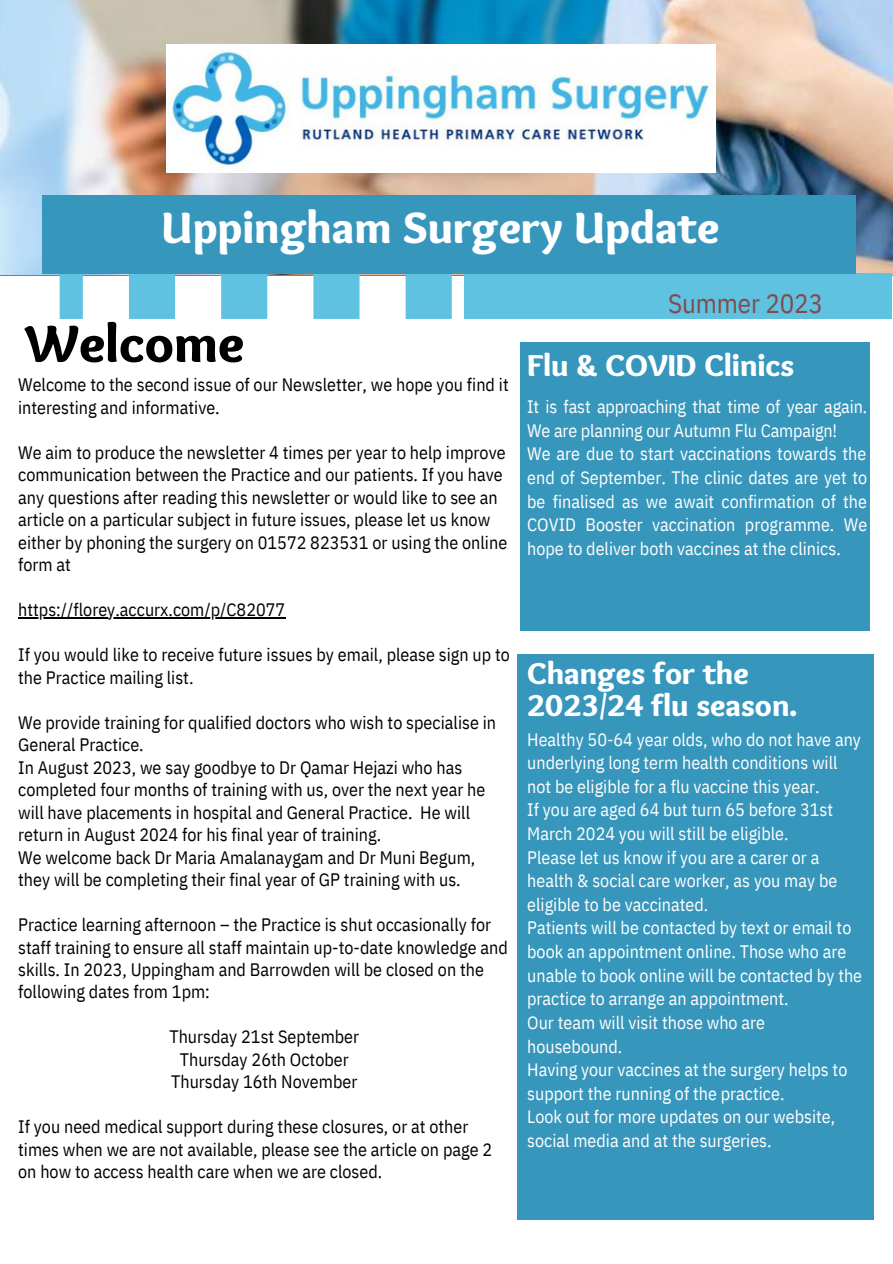
<style>
.page{position:relative;width:893px;height:1264px;background:#fff}
.page>*{position:absolute;margin:0;border:0;box-sizing:border-box;transform-origin:0 0}
.t1{font:900 53.85px "Sukar";color:#000}
.t2{font:900 45.6px "Sukar";color:#fff}
.t3{font:900 31.5px/31.5px "Sukar";color:#fff}
.t4{font:27px "IBM Plex Sans Cond";letter-spacing:-.005em;color:#804c4c}
.t5{font:18px/22.5px "IBM Plex Sans Cond";color:#000}
.t6{font:18px/23.5px "IBM Plex Sans Cond";color:#fff}
</style>
<div class="page">
<div style="left:520px;top:343px;width:351px;height:288px;background:#3796bc"></div>
<img style="left:0;top:0;width:892px;height:274px">
<div style="left:463px;top:273px;width:429px;height:46px;background:#5fc2e1"></div>
<svg style="left:60px;top:274px;width:391px;height:45px"></svg>
<img style="left:166px;top:44px;width:549px;height:128px">
<div style="left:42px;top:195px;width:813px;height:79px;background:#3796bc"></div>
<hr style="left:18px;top:617px;width:267px;height:1px;background:#000">
<div style="left:516px;top:654px;width:357px;height:565px;background:#3796bc"></div>
<p class="t2" style="left:162px;top:201px;width:559px">Uppingham Surgery Update</p>
<p class="t1" style="left:25px;top:312px;width:221px">Welcome</p>
<p class="t5" style="left:18px;top:373px;width:492px">Welcome to the second issue of our Newsletter, we hope you find it interesting and informative.</p>
<p class="t5" style="left:18px;top:440px;width:490px">We aim to produce the newsletter 4 times per year to help improve communication between the Practice and our patients. If you have any questions after reading this newsletter or would like to see an article on a particular subject in future issues, please let us know either by phoning the surgery on 01572 823531 or using the online form at</p>
<p class="t5" style="left:18px;top:598px;width:268px">https://florey.accurx.com/p/C82077</p>
<p class="t5" style="left:18px;top:643px;width:493px">If you would like to receive future issues by email, please sign up to the Practice mailing list.</p>
<p class="t5" style="left:18px;top:710px;width:479px">We provide training for qualified doctors who wish to specialise in<br>General Practice.</p>
<p class="t5" style="left:18px;top:755px;width:468px">In August 2023, we say goodbye to Dr Qamar Hejazi who has completed four months of training with us, over the next year he will have placements in hospital and General Practice. He will return in August 2024 for his final year of training.</p>
<p class="t5" style="left:18px;top:845px;width:458px">We welcome back Dr Maria Amalanaygam and Dr Muni Begum, they will be completing their final year of GP training with us.</p>
<p class="t5" style="left:18px;top:913px;width:491px">Practice learning afternoon – the Practice is shut occasionally for staff training to ensure all staff maintain up-to-date knowledge and skills. In 2023, Uppingham and Barrowden will be closed on the following dates from 1pm:</p>
<p class="t5" style="left:169px;top:1025px;width:191px">Thursday 21st September</p>
<p class="t5" style="left:180px;top:1047px;width:170px">Thursday 26th October</p>
<p class="t5" style="left:171px;top:1070px;width:188px">Thursday 16th November</p>
<p class="t5" style="left:18px;top:1115px;width:475px">If you need medical support during these closures, or at other times when we are not available, please see the article on page 2 on how to access health care when we are closed.</p>
<p class="t4" style="left:668px;top:285px;width:156px">Summer 2023</p>
<p class="t3" style="left:527px;top:352px;width:268px">Flu &amp; COVID Clinics</p>
<p class="t6" style="left:527px;top:394px;width:341px">It is fast approaching that time of year again.<br>We are planning our Autumn Flu Campaign!</p>
<p class="t6" style="left:527px;top:442px;width:341px;text-align:justify">We are due to start vaccinations towards the end of September. The clinic dates are yet to be finalised as we await confirmation of the COVID Booster vaccination programme. We hope to deliver both vaccines at the clinics.</p>
<p class="t3" style="left:527px;top:661px;width:272px">Changes for the<br>2023/24 flu season.</p>
<p class="t6" style="left:527px;top:727px;width:335px">Healthy 50-64 year olds, who do not have any underlying long term health conditions will not be eligible for a flu vaccine this year.</p>
<p class="t6" style="left:527px;top:797px;width:307px">If you are aged 64 but turn 65 before 31st<br>March 2024 you will still be eligible.</p>
<p class="t6" style="left:527px;top:845px;width:311px">Please let us know if you are a carer or a health &amp; social care worker, as you may be eligible to be vaccinated.</p>
<p class="t6" style="left:527px;top:915px;width:336px">Patients will be contacted by text or email to book an appointment online. Those who are unable to book online will be contacted by the practice to arrange an appointment.</p>
<p class="t6" style="left:527px;top:1010px;width:239px">Our team will visit those who are housebound.</p>
<p class="t6" style="left:527px;top:1057px;width:321px">Having your vaccines at the surgery helps to support the running of the practice.</p>
<p class="t6" style="left:527px;top:1104px;width:309px">Look out for more updates on our website, social media and at the surgeries.</p>
</div>
